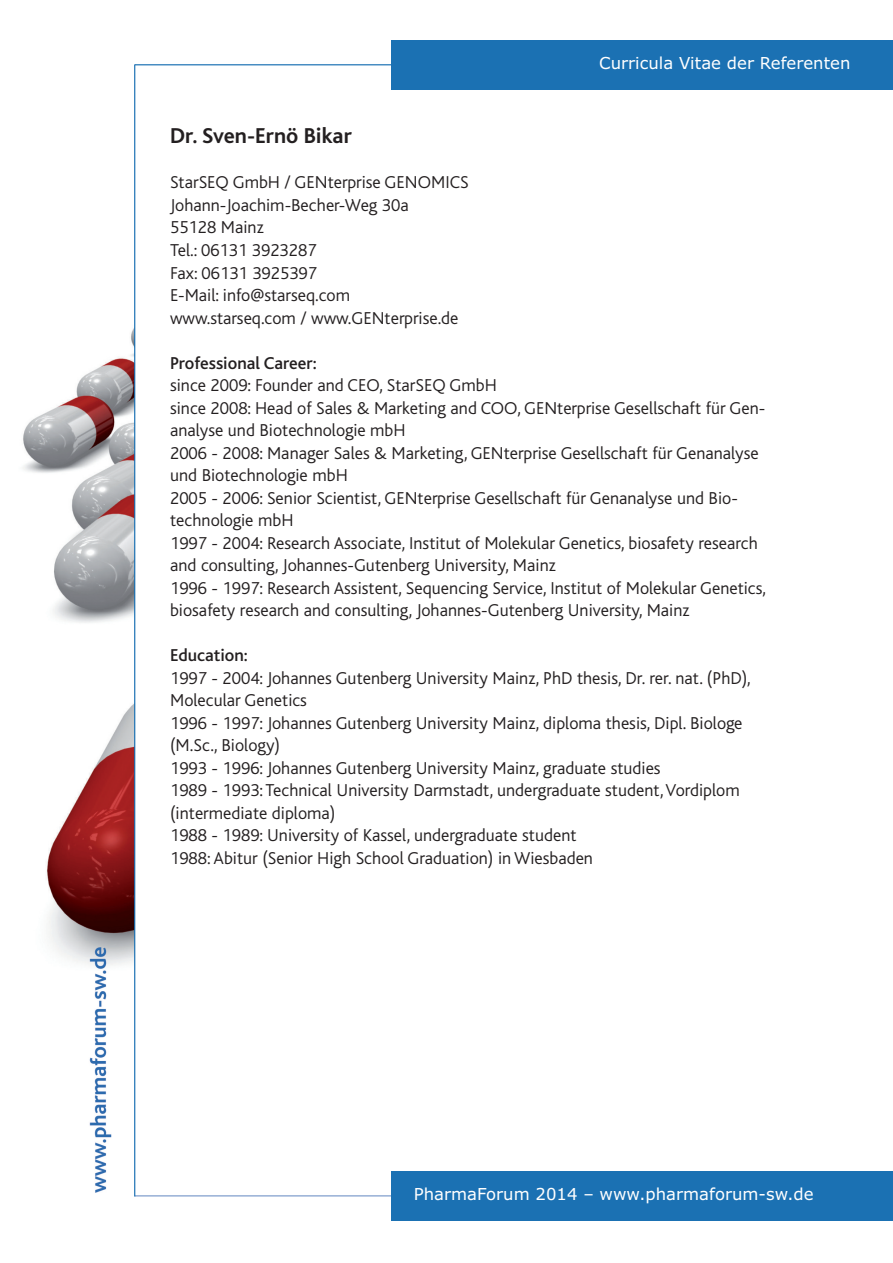
<style>
.page{position:relative;width:893px;height:1263px;background:#fff}
.page>*{position:absolute;margin:0;border:0;box-sizing:border-box;transform-origin:0 0}
.t1{font:700 22.5px "Bliss";color:#231f20}
.t2{font:300 18px/22.5px "Bliss";color:#231f20}
.t3{font:500 18px "Bliss";color:#231f20}
.t4{font:16.5px "Verdana";color:#fff}
</style>
<div class="page">
<img style="left:23px;top:64px;width:112px;height:1133px">
<hr style="left:135px;top:1195px;width:757px;height:1px;background:#7c9bcb">
<div style="left:391px;top:1171px;width:501px;height:49px;background:#1b71b3"></div>
<hr style="left:135px;top:64px;width:757px;height:1px;background:#1b71b3">
<hr style="left:134px;top:65px;width:1px;height:1131px;background:#1b71b3">
<div style="left:391px;top:40px;width:501px;height:49px;background:#1b71b3"></div>
<p class="t4" style="left:599px;top:53px;width:253px">Curricula Vitae der Referenten</p>
<p class="t1" style="left:170px;top:124px;width:183px">Dr. Sven-Ernö Bikar</p>
<p class="t2" style="left:170px;top:172px;width:300px">StarSEQ GmbH / GENterprise GENOMICS<br>Johann-Joachim-Becher-Weg 30a<br>55128 Mainz<br>Tel.: 06131 3923287<br>Fax: 06131 3925397<br>E-Mail: info@starseq.com www.starseq.com / www.GENterprise.de</p>
<p class="t3" style="left:170px;top:353px;width:148px">Professional Career:</p>
<p class="t2" style="left:170px;top:374px;width:597px">since 2009: Founder and CEO, StarSEQ GmbH<br>since 2008: Head of Sales &amp; Marketing and COO, GENterprise Gesellschaft für Gen&shy;analyse und Biotechnologie mbH<br>2006 - 2008: Manager Sales &amp; Marketing, GENterprise Gesellschaft für Genanalyse und Biotechnologie mbH<br>2005 - 2006: Senior Scientist, GENterprise Gesellschaft für Genanalyse und Bio&shy;technologie mbH<br>1997 - 2004: Research Associate, Institut of Molekular Genetics, biosafety research and consulting, Johannes-Gutenberg University, Mainz<br>1996 - 1997: Research Assistent, Sequencing Service, Institut of Molekular Genetics, biosafety research and consulting, Johannes-Gutenberg University, Mainz</p>
<p class="t3" style="left:170px;top:646px;width:79px">Education:</p>
<p class="t2" style="left:170px;top:667px;width:582px">1997 - 2004: Johannes Gutenberg University Mainz, PhD thesis, Dr. rer. nat. (PhD), Molecular Genetics<br>1996 - 1997: Johannes Gutenberg University Mainz, diploma thesis, Dipl. Biologe (M.Sc., Biology)<br>1993 - 1996: Johannes Gutenberg University Mainz, graduate studies<br>1989 - 1993: Technical University Darmstadt, undergraduate student,Vordiplom (intermediate diploma)<br>1988 - 1989: University of Kassel, undergraduate student<br>1988: Abitur (Senior High School Graduation) in Wiesbaden</p>
<p class="t4" style="left:414px;top:1183px;width:401px">PharmaForum 2014 – www.pharmaforum-sw.de</p>
</div>
